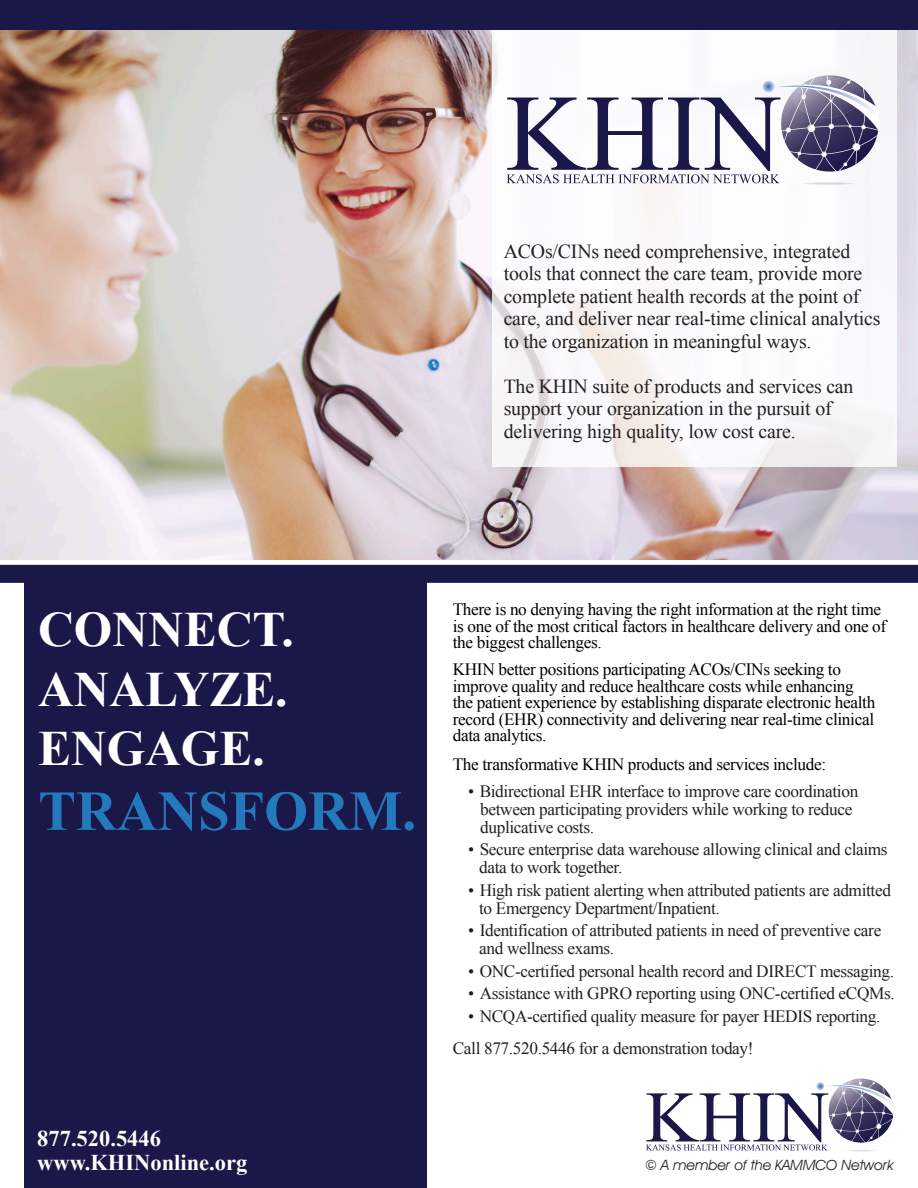
<style>
.page{position:relative;width:918px;height:1188px;background:#fff}
.page>*{position:absolute;margin:0;border:0;box-sizing:border-box;transform-origin:0 0}
.t1{font:700 56.55px "Times New Roman";color:#2479bc}
.t2{font:700 49.35px "Times New Roman";color:#fff}
.t3{font:700 22.5px "Times New Roman";color:#fff}
.t4{font:19.8px/22.5px "Times New Roman";letter-spacing:-.01em;color:#231f20}
.t5{font:17.25px "Times New Roman";letter-spacing:-.02em;color:#231f20}
.t6{font:17.25px/16.5px "Times New Roman";letter-spacing:-.02em;color:#000}
.t7{font:italic 14.1px "Avant Garde IT Cby BT";color:#231f20}
</style>
<div class="page">
<img style="left:0;top:30px;width:918px;height:530px">
<div style="left:0;top:565px;width:918px;height:18px;background:#1a1749"></div>
<div style="left:492px;top:0;width:404px;height:467px;background:#fff"></div>
<div style="left:0;top:0;width:918px;height:30px;background:#1a1749"></div>
<div style="left:24px;top:574px;width:403px;height:614px;background:#1a1749"></div>
<svg style="left:646px;top:1078px;width:248px;height:73px"></svg>
<hr style="left:803px;top:182px;width:53px;height:3px;background:#bcbdc0;border-radius:50%">
<svg style="left:507px;top:75px;width:372px;height:108px"></svg>
<p class="t4" style="left:504px;top:240px;width:378px">ACOs/CINs need comprehensive, integrated tools that connect the care team, provide more complete patient health records at the point of care, and deliver near real-time clinical analytics to the organization in meaningful ways.</p>
<p class="t4" style="left:504px;top:375px;width:351px">The KHIN suite of products and services can support your organization in the pursuit of delivering high quality, low cost care.</p>
<p class="t2" style="left:38px;top:596px;width:257px">CONNECT.</p>
<p class="t2" style="left:38px;top:655px;width:251px">ANALYZE.</p>
<p class="t2" style="left:38px;top:714px;width:228px">ENGAGE.</p>
<p class="t1" style="left:38px;top:772px;width:380px">TRANSFORM.</p>
<p class="t6" style="left:453px;top:601px;width:435px">There is no denying having the right information at the right time is one of the most critical factors in healthcare delivery and one of the biggest challenges.</p>
<p class="t6" style="left:453px;top:661px;width:424px">KHIN better positions participating ACOs/CINs seeking to improve quality and reduce healthcare costs while enhancing the patient experience by establishing disparate electronic health record (EHR) connectivity and delivering near real-time clinical data analytics.</p>
<p class="t6" style="left:453px;top:755px;width:375px">The transformative KHIN products and services include:</p>
<p class="t5" style="left:468px;top:779px;width:392px">• Bidirectional EHR interface to improve care coordination</p>
<p class="t5" style="left:480px;top:797px;width:374px">between participating providers while working to reduce</p>
<p class="t5" style="left:480px;top:815px;width:115px">duplicative costs.</p>
<p class="t5" style="left:468px;top:838px;width:421px">• Secure enterprise data warehouse allowing clinical and claims</p>
<p class="t5" style="left:479px;top:856px;width:145px">data to work together.</p>
<p class="t5" style="left:468px;top:878px;width:424px">• High risk patient alerting when attributed patients are admitted</p>
<p class="t5" style="left:479px;top:896px;width:242px">to Emergency Department/Inpatient.</p>
<p class="t5" style="left:468px;top:919px;width:415px">• Identification of attributed patients in need of preventive care</p>
<p class="t5" style="left:479px;top:937px;width:137px">and wellness exams.</p>
<p class="t5" style="left:468px;top:959px;width:427px">• ONC-certified personal health record and DIRECT messaging.</p>
<p class="t5" style="left:468px;top:982px;width:428px">• Assistance with GPRO reporting using ONC-certified eCQMs.</p>
<p class="t5" style="left:468px;top:1004px;width:414px">• NCQA-certified quality measure for payer HEDIS reporting.</p>
<p class="t5" style="left:453px;top:1036px;width:302px">Call 877.520.5446 for a demonstration today!</p>
<p class="t3" style="left:37px;top:1123px;width:125px">877.520.5446</p>
<p class="t3" style="left:37px;top:1147px;width:212px">www.KHINonline.org</p>
<p class="t7" style="left:645px;top:1156px;width:250px">© A member of the KAMMCO Network</p>
</div>
